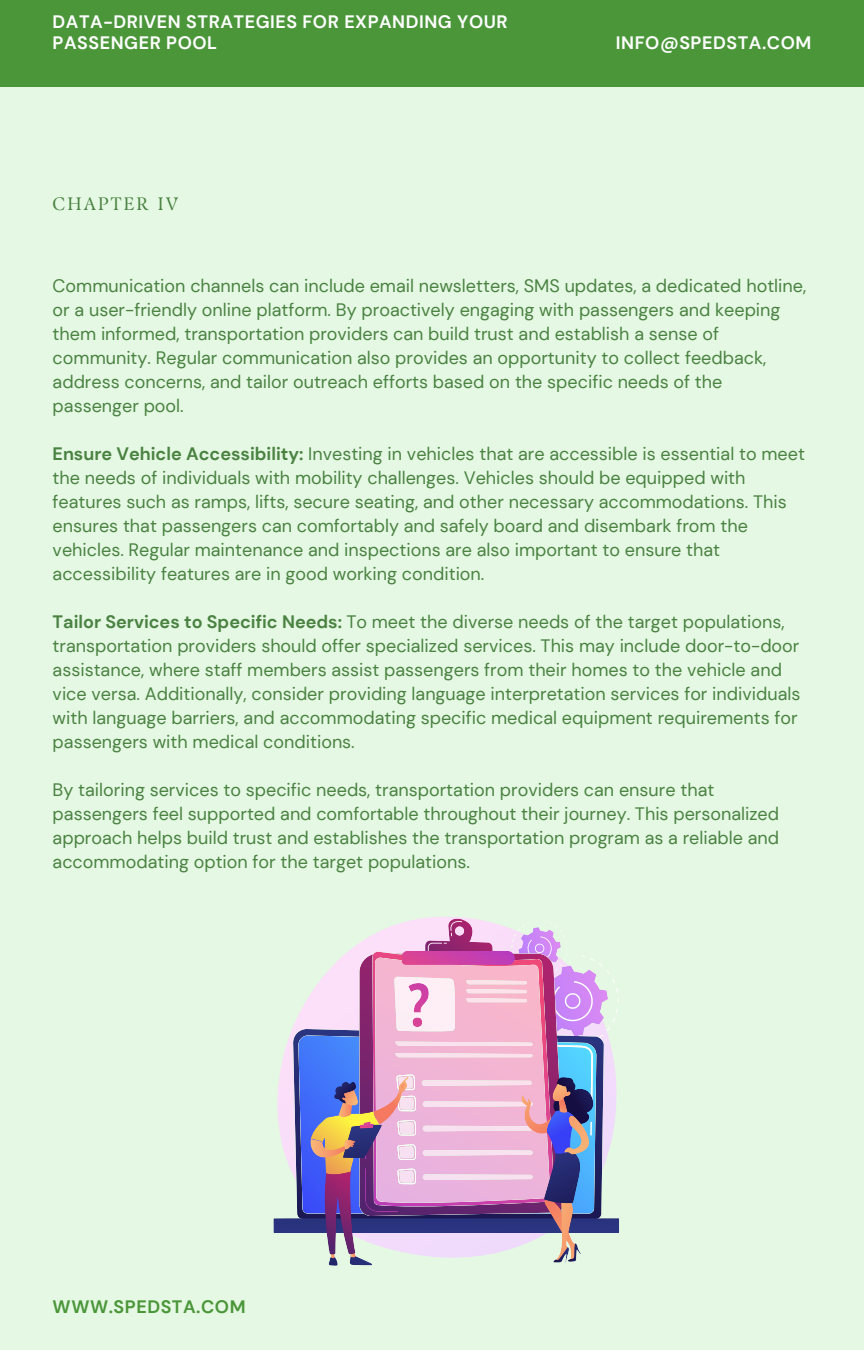
<style>
.page{position:relative;width:864px;height:1350px;background:#e5f8e3}
.page>*{position:absolute;margin:0;border:0;box-sizing:border-box;transform-origin:0 0}
.t1{font:18px/24.1px "DM Sans";color:#4a8242}
.t2{font:700 18px "DM Sans";letter-spacing:.03em;color:#fdfefd}
.t3{font:700 18px "DM Sans";letter-spacing:.03em;color:#4a9639}
.t4{font:18px "TY Serif D";letter-spacing:.12em;color:#4a8242}
.s1{font-weight:700}
</style>
<div class="page">
<div style="left:0;top:0;width:864px;height:86px;background:#4a9639"></div>
<svg style="left:273px;top:919px;width:346px;height:347px"></svg>
<p class="t2" style="left:53px;top:10px;width:457px">DATA-DRIVEN STRATEGIES FOR EXPANDING YOUR</p>
<p class="t2" style="left:53px;top:31px;width:166px">PASSENGER POOL</p>
<p class="t4" style="left:53px;top:193px;width:127px">CHAPTER IV</p>
<p class="t2" style="left:616px;top:31px;width:197px">INFO@SPEDSTA.COM</p>
<p class="t1" style="left:53px;top:273px;width:755px">Communication channels can include email newsletters, SMS updates, a dedicated hotline, or a user-friendly online platform. By proactively engaging with passengers and keeping them informed, transportation providers can build trust and establish a sense of community. Regular communication also provides an opportunity to collect feedback, address concerns, and tailor outreach efforts based on the specific needs of the passenger pool.</p>
<p class="t1" style="left:53px;top:441px;width:754px"><span class="s1">Ensure Vehicle Accessibility:</span> Investing in vehicles that are accessible is essential to meet the needs of individuals with mobility challenges. Vehicles should be equipped with features such as ramps, lifts, secure seating, and other necessary accommodations. This ensures that passengers can comfortably and safely board and disembark from the vehicles. Regular maintenance and inspections are also important to ensure that accessibility features are in good working condition.</p>
<p class="t1" style="left:53px;top:609px;width:749px"><span class="s1">Tailor Services to Specific Needs:</span> To meet the diverse needs of the target populations, transportation providers should offer specialized services. This may include door-to-door assistance, where staff members assist passengers from their homes to the vehicle and vice versa. Additionally, consider providing language interpretation services for individuals with language barriers, and accommodating specific medical equipment requirements for passengers with medical conditions.</p>
<p class="t1" style="left:53px;top:777px;width:728px">By tailoring services to specific needs, transportation providers can ensure that passengers feel supported and comfortable throughout their journey. This personalized approach helps build trust and establishes the transportation program as a reliable and accommodating option for the target populations.</p>
<p class="t3" style="left:53px;top:1295px;width:194px">WWW.SPEDSTA.COM</p>
</div>
